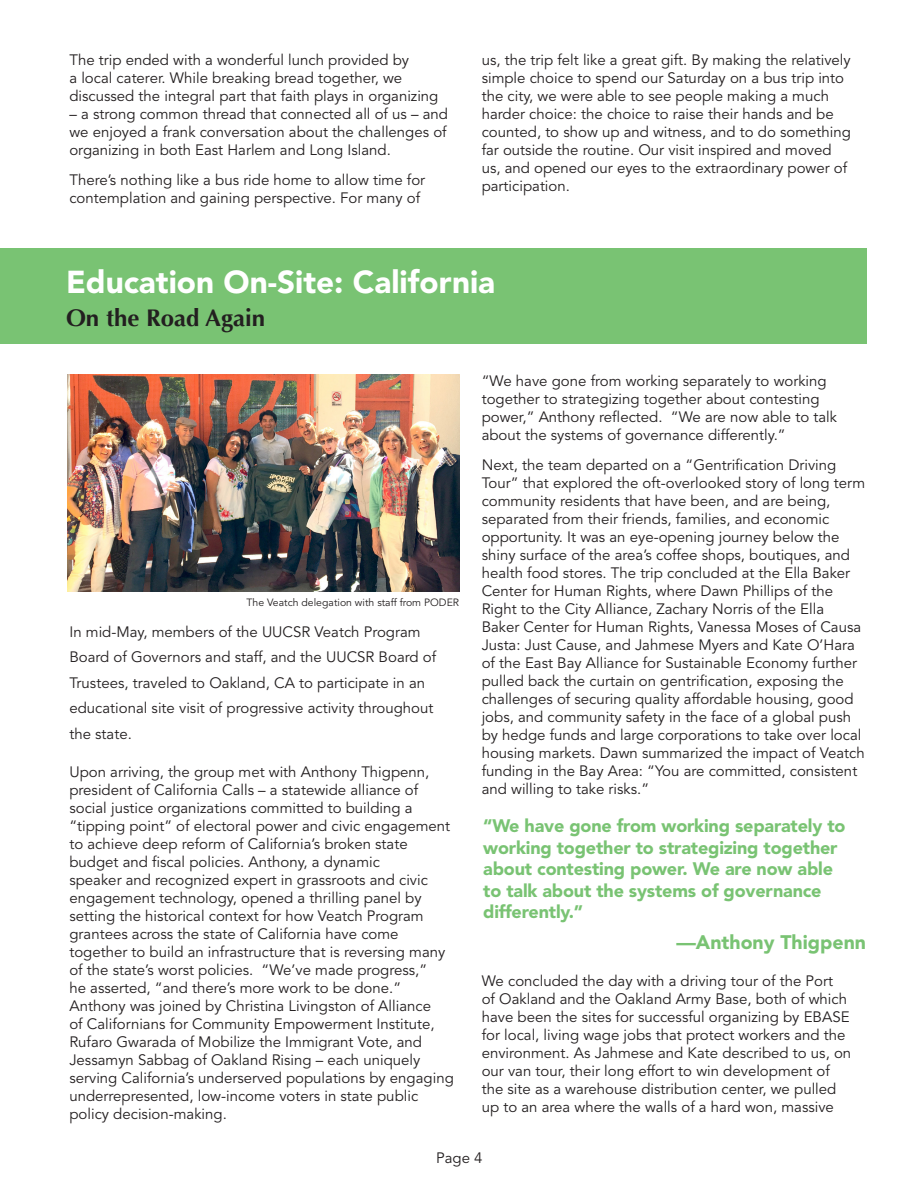
<style>
.page{position:relative;width:918px;height:1188px;background:#fff}
.page>*{position:absolute;margin:0;border:0;box-sizing:border-box;transform-origin:0 0}
.Heading_2{font:900 31.5px "Avenir";color:#fff}
.heading{font:700 24px "Optima";color:#231f20}
.QUOTE{font:900 19.5px "Avenir";color:#79c373}
.QUOTE-2{font:900 18px/21.6px "Avenir";letter-spacing:-.01em;color:#79c373}
.body{font:15px/18px "Avenir";color:#231f20}
.body_first{font:15px/25.5px "Avenir";color:#231f20}
.t1{font:10.5px "Avenir";color:#231f20}
</style>
<div class="page">
<img style="left:67px;top:375px;width:392px;height:217px">
<div style="left:0;top:249px;width:867px;height:95px;background:#79c373"></div>
<p class="body" style="left:69px;top:52px;width:371px">The trip ended with a wonderful lunch provided by<br>a local caterer. While breaking bread together, we discussed the integral part that faith plays in organizing</p>
<p class="body" style="left:69px;top:106px;width:380px;text-align:justify">– a strong common thread that connected all of us – and we enjoyed a frank conversation about the challenges of organizing in both East Harlem and Long Island.</p>
<p class="body" style="left:69px;top:172px;width:357px">There’s nothing like a bus ride home to allow time for contemplation and gaining perspective. For many of</p>
<p class="body" style="left:482px;top:52px;width:371px">us, the trip felt like a great gift. By making the relatively simple choice to spend our Saturday on a bus trip into the city, we were able to see people making a much harder choice: the choice to raise their hands and be counted, to show up and witness, and to do something far outside the routine. Our visit inspired and moved us, and opened our eyes to the extraordinary power of participation.</p>
<p class="Heading_2" style="left:66px;top:263px;width:431px">Education On-Site: California</p>
<p class="heading" style="left:66px;top:304px;width:201px">On the Road Again</p>
<p class="body" style="left:482px;top:373px;width:357px">“We have gone from working separately to working together to strategizing together about contesting power,” Anthony reflected. “We are now able to talk about the systems of governance differently.”</p>
<p class="body" style="left:482px;top:457px;width:385px">Next, the team departed on a “Gentrification Driving Tour” that explored the oft-overlooked story of long term community residents that have been, and are being, separated from their friends, families, and economic opportunity. It was an eye-opening journey below the shiny surface of the area’s coffee shops, boutiques, and health food stores. The trip concluded at the Ella Baker Center for Human Rights, where Dawn Phillips of the Right to the City Alliance, Zachary Norris of the Ella Baker Center for Human Rights, Vanessa Moses of Causa Justa: Just Cause, and Jahmese Myers and Kate O’Hara of the East Bay Alliance for Sustainable Economy further pulled back the curtain on gentrification, exposing the challenges of securing quality affordable housing, good jobs, and community safety in the face of a global push by hedge funds and large corporations to take over local housing markets. Dawn summarized the impact of Veatch funding in the Bay Area: “You are committed, consistent and willing to take risks.”</p>
<p class="t1" style="left:246px;top:597px;width:214px">The Veatch delegation with staff from PODER</p>
<p class="body_first" style="left:69px;top:619px;width:368px">In mid-May, members of the UUCSR Veatch Program Board of Governors and staff, and the UUCSR Board of Trustees, traveled to Oakland, CA to participate in an educational site visit of progressive activity throughout the state.</p>
<p class="body" style="left:69px;top:763px;width:386px">Upon arriving, the group met with Anthony Thigpenn, president of California Calls – a statewide alliance of social justice organizations committed to building a “tipping point” of electoral power and civic engagement to achieve deep reform of California’s broken state budget and fiscal policies. Anthony, a dynamic<br>speaker and recognized expert in grassroots and civic engagement technology, opened a thrilling panel by setting the historical context for how Veatch Program grantees across the state of California have come together to build an infrastructure that is reversing many of the state’s worst policies. “We’ve made progress,”<br>he asserted, “and there’s more work to be done.” Anthony was joined by Christina Livingston of Alliance<br>of Californians for Community Empowerment Institute, Rufaro Gwarada of Mobilize the Immigrant Vote, and Jessamyn Sabbag of Oakland Rising – each uniquely serving California’s underserved populations by engaging underrepresented, low-income voters in state public policy decision-making.</p>
<p class="QUOTE-2" style="left:483px;top:815px;width:364px">“We have gone from working separately to working together to strategizing together about contesting power. We are now able to talk about the systems of governance differently.”</p>
<p class="QUOTE" style="left:676px;top:931px;width:191px">—Anthony Thigpenn</p>
<p class="body" style="left:482px;top:973px;width:371px">We concluded the day with a driving tour of the Port<br>of Oakland and the Oakland Army Base, both of which have been the sites for successful organizing by EBASE for local, living wage jobs that protect workers and the environment. As Jahmese and Kate described to us, on our van tour, their long effort to win development of the site as a warehouse distribution center, we pulled up to an area where the walls of a hard won, massive</p>
<p class="body" style="left:436px;top:1150px;width:48px">Page 4</p>
</div>
